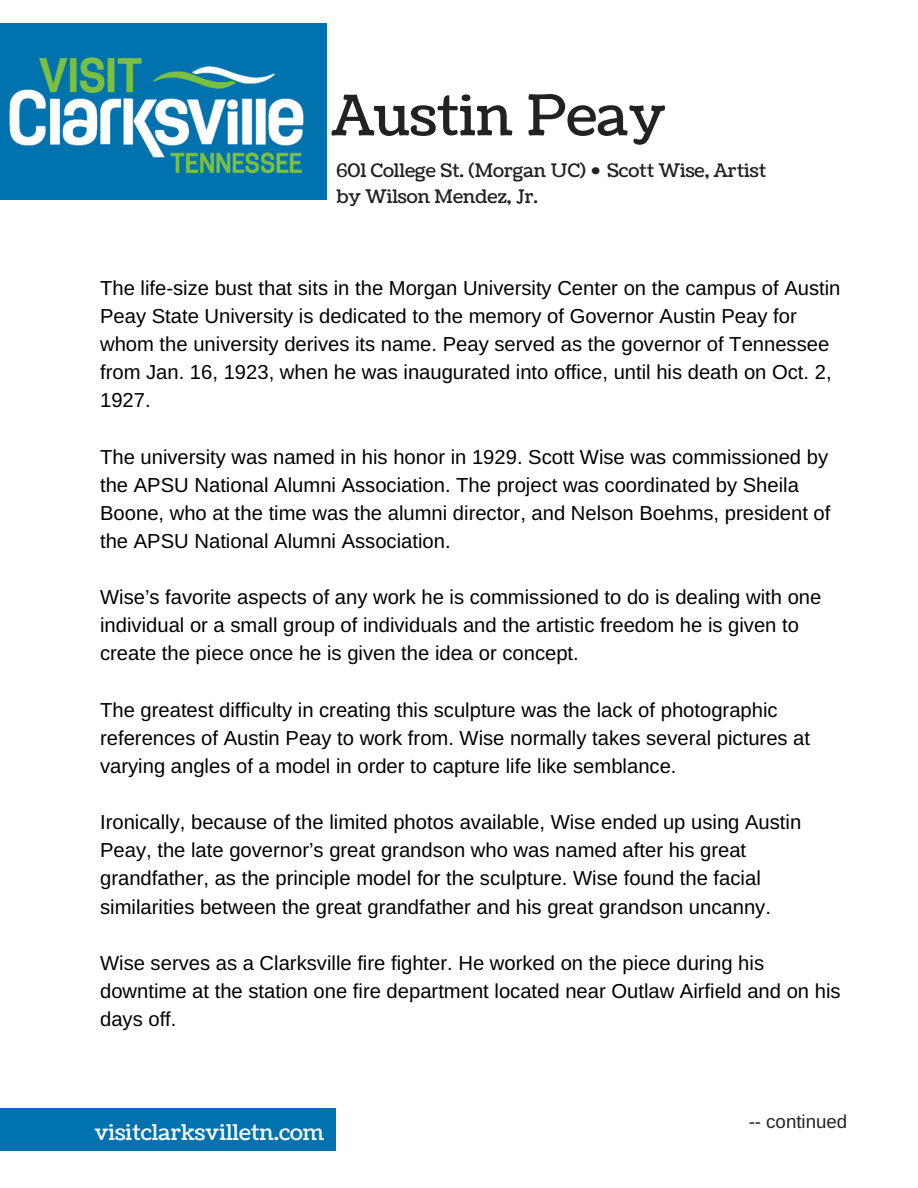
<style>
.page{position:relative;width:918px;height:1188px;background:#fff}
.page>*{position:absolute;margin:0;border:0;box-sizing:border-box;transform-origin:0 0}
.t1{font:55.95px "Coustard";color:#222}
.t2{font:21.75px "Coustard";color:#fff}
.t3{font:20.25px/28.2px "Arimo";color:#000}
.t4{font:18.75px/25.8px "Coustard";color:#222}
.t5{font:18.75px "Arimo";color:#222}
</style>
<div class="page">
<img style="left:0;top:24px;width:326px;height:175px">
<div style="left:0;top:1108px;width:336px;height:43px;background:#0072ae"></div>
<h1 class="t1" style="left:332px;top:78px;width:336px">Austin Peay</h1>
<p class="t4" style="left:336px;top:158px;width:431px">601 College St. (Morgan UC) • Scott Wise, Artist by Wilson Mendez, Jr.</p>
<p class="t3" style="left:100px;top:274px;width:742px">The life-size bust that sits in the Morgan University Center on the campus of Austin Peay State University is dedicated to the memory of Governor Austin Peay for whom the university derives its name. Peay served as the governor of Tennessee from Jan. 16, 1923, when he was inaugurated into office, until his death on Oct. 2, 1927.</p>
<p class="t3" style="left:100px;top:442px;width:732px">The university was named in his honor in 1929. Scott Wise was commissioned by the APSU National Alumni Association. The project was coordinated by Sheila Boone, who at the time was the alumni director, and Nelson Boehms, president of the APSU National Alumni Association.</p>
<p class="t3" style="left:100px;top:583px;width:723px">Wise’s favorite aspects of any work he is commissioned to do is dealing with one individual or a small group of individuals and the artistic freedom he is given to create the piece once he is given the idea or concept.</p>
<p class="t3" style="left:100px;top:695px;width:712px">The greatest difficulty in creating this sculpture was the lack of photographic references of Austin Peay to work from. Wise normally takes several pictures at varying angles of a model in order to capture life like semblance.</p>
<p class="t3" style="left:100px;top:808px;width:703px">Ironically, because of the limited photos available, Wise ended up using Austin Peay, the late governor’s great grandson who was named after his great grandfather, as the principle model for the sculpture. Wise found the facial similarities between the great grandfather and his great grandson uncanny.</p>
<p class="t3" style="left:100px;top:949px;width:742px">Wise serves as a Clarksville fire fighter. He worked on the piece during his downtime at the station one fire department located near Outlaw Airfield and on his days off.</p>
<p class="t2" style="left:94px;top:1117px;width:231px">visitclarksvilletn.com</p>
<p class="t5" style="left:749px;top:1111px;width:100px">-- continued</p>
</div>
